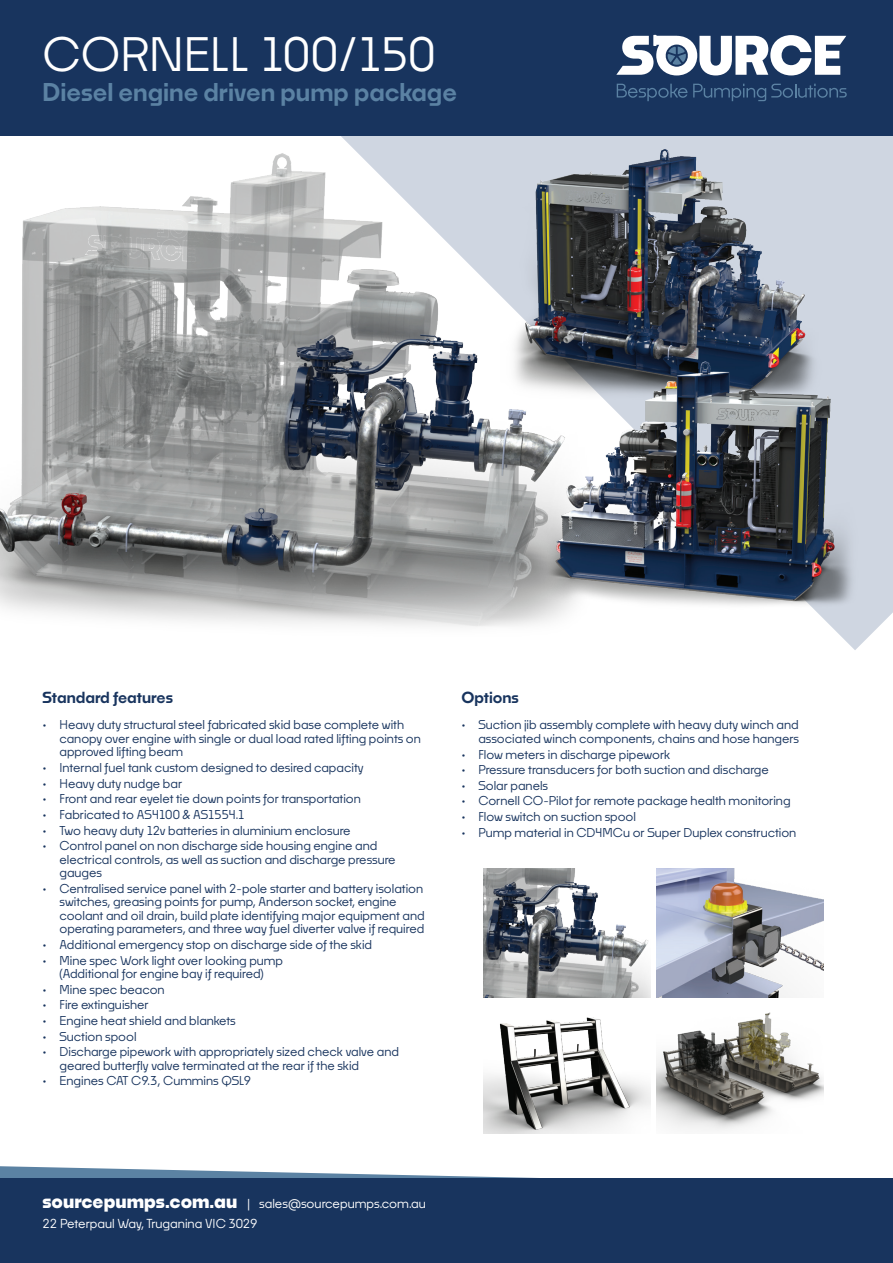
<style>
.page{position:relative;width:893px;height:1263px;background:#fff}
.page>*{position:absolute;margin:0;border:0;box-sizing:border-box;transform-origin:0 0}
.t1{font:500 45.15px "Noka";color:#fff}
.t2{font:600 24px "Noka";color:#5b82a3}
.t3{font:600 15px "Noka";color:#18345e}
.t4{font:500 12.15px/20.1px "Noka";color:#fff}
.t5{font:500 12px/13.5px "Noka";color:#18345e}
.s1{font-weight:700;font-size:18.15px}
</style>
<div class="page">
<div style="left:828px;top:136px;width:65px;height:514px;background:#cfd6e1"></div>
<svg style="left:0;top:1166px;width:537px;height:12px"></svg>
<div style="left:0;top:1178px;width:893px;height:85px;background:#18345e"></div>
<div style="left:0;top:0;width:893px;height:136px;background:#18345e"></div>
<svg style="left:616px;top:35px;width:230px;height:40px"></svg>
<svg style="left:617px;top:84px;width:70px;height:17px"></svg>
<svg style="left:693px;top:84px;width:154px;height:17px"></svg>
<img style="left:483px;top:868px;width:167px;height:129px">
<img style="left:483px;top:1017px;width:167px;height:117px">
<img style="left:656px;top:868px;width:168px;height:129px">
<img style="left:656px;top:1012px;width:168px;height:119px">
<img style="left:0;top:136px;width:535px;height:491px">
<img style="left:488px;top:136px;width:354px;height:272px">
<img style="left:523px;top:349px;width:357px;height:274px">
<h1 class="t1" style="left:43px;top:26px;width:395px">CORNELL 100/150</h1>
<h2 class="t2" style="left:43px;top:77px;width:416px">Diesel engine driven pump package</h2>
<p class="t3" style="left:43px;top:688px;width:132px">Standard features</p>
<p class="t5" style="left:60px;top:718px;width:363px;text-indent:-17px">• Heavy duty structural steel fabricated skid base complete with canopy over engine with single or dual load rated lifting points on approved lifting beam</p>
<p class="t5" style="left:43px;top:761px;width:323px">• Internal fuel tank custom designed to desired capacity</p>
<p class="t5" style="left:43px;top:776px;width:141px">• Heavy duty nudge bar</p>
<p class="t5" style="left:43px;top:792px;width:320px">• Front and rear eyelet tie down points for transportation</p>
<p class="t5" style="left:43px;top:807px;width:204px">• Fabricated to AS4100 &amp; AS1554.1</p>
<p class="t5" style="left:43px;top:823px;width:310px">• Two heavy duty 12v batteries in aluminium enclosure</p>
<p class="t5" style="left:60px;top:839px;width:338px;text-indent:-17px">• Control panel on non discharge side housing engine and electrical controls, as well as suction and discharge pressure gauges</p>
<p class="t5" style="left:60px;top:881px;width:367px;text-indent:-17px">• Centralised service panel with 2-pole starter and battery isolation switches, greasing points for pump, Anderson socket, engine coolant and oil drain, build plate identifying major equipment and operating parameters, and three way fuel diverter valve if required</p>
<p class="t5" style="left:43px;top:937px;width:331px">• Additional emergency stop on discharge side of the skid</p>
<p class="t5" style="left:43px;top:953px;width:242px;text-align:center">• Mine spec Work light over looking pump (Additional for engine bay if required)</p>
<p class="t5" style="left:43px;top:982px;width:124px">• Mine spec beacon</p>
<p class="t5" style="left:43px;top:998px;width:108px">• Fire extinguisher</p>
<p class="t5" style="left:43px;top:1013px;width:195px">• Engine heat shield and blankets</p>
<p class="t5" style="left:43px;top:1029px;width:96px">• Suction spool</p>
<p class="t5" style="left:60px;top:1045px;width:341px;text-indent:-17px">• Discharge pipework with appropriately sized check valve and geared butterfly valve terminated at the rear if the skid</p>
<p class="t5" style="left:43px;top:1074px;width:210px">• Engines CAT C9.3, Cummins QSL9</p>
<p class="t3" style="left:461px;top:688px;width:59px">Options</p>
<p class="t5" style="left:461px;top:718px;width:339px;text-align:right">• Suction jib assembly complete with heavy duty winch and associated winch components, chains and hose hangers</p>
<p class="t5" style="left:461px;top:747px;width:210px">• Flow meters in discharge pipework</p>
<p class="t5" style="left:461px;top:763px;width:309px">• Pressure transducers for both suction and discharge</p>
<p class="t5" style="left:461px;top:778px;width:88px">• Solar panels</p>
<p class="t5" style="left:461px;top:794px;width:331px">• Cornell CO-Pilot for remote package health monitoring</p>
<p class="t5" style="left:461px;top:810px;width:176px">• Flow switch on suction spool</p>
<p class="t5" style="left:461px;top:825px;width:336px">• Pump material in CD4MCu or Super Duplex construction</p>
<p class="t4" style="left:43px;top:1193px;width:385px"><span class="s1">sourcepumps.com.au</span> | sales@sourcepumps.com.au<br>22 Peterpaul Way, Truganina VIC 3029</p>
</div>
